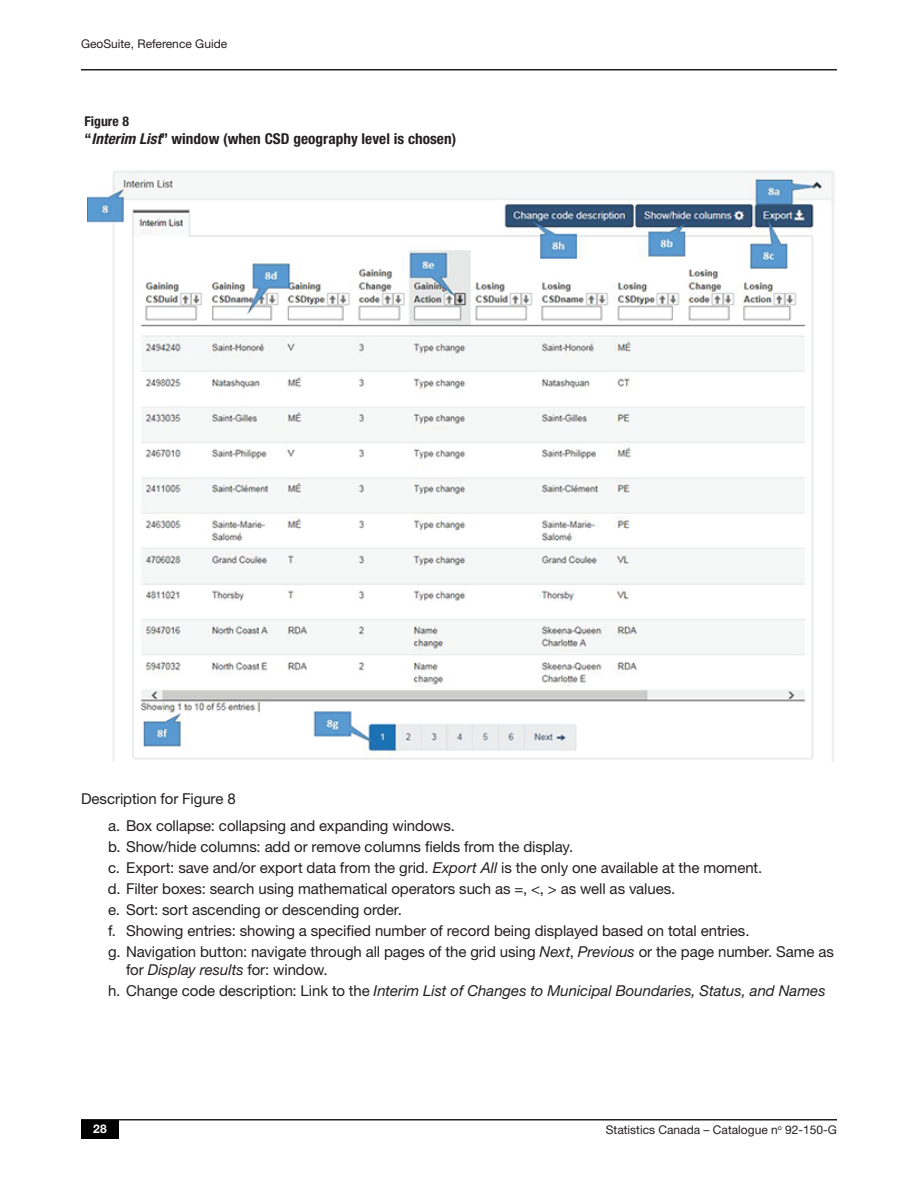
<style>
.page{position:relative;width:918px;height:1188px;background:#fff}
.page>*{position:absolute;margin:0;border:0;box-sizing:border-box;transform-origin:0 0}
.t1{font:15px/21px "Helvetica Neue LT Std";letter-spacing:-.005em;color:#231f20}
.t2{font:italic 15px/21px "Helvetica Neue LT Std";color:#231f20}
.t3{font:700 condensed 15px "Helvetica Neue LT Std";letter-spacing:.005em;color:#231f20}
.t4{font:700 condensed 13.5px "Helvetica Neue LT Std";letter-spacing:.005em;color:#231f20}
.t5{font:12px "Helvetica Neue LT Std";color:#231f20}
.t6{font:700 12px "Helvetica Neue LT Std";color:#fff}
.s1{font-style:italic}
.s2{font-style:normal}
</style>
<div class="page">
<img style="left:88px;top:170px;width:747px;height:592px">
<hr style="left:81px;top:1119px;width:756px;height:1px;background:#231f20">
<div style="left:81px;top:1120px;width:38px;height:19px;background:#000"></div>
<hr style="left:81px;top:69px;width:756px;height:1px;background:#231f20">
<p class="t5" style="left:81px;top:36px;width:148px">GeoSuite, Reference Guide</p>
<p class="t4" style="left:84px;top:113px;width:46px">Figure 8</p>
<p class="t3" style="left:84px;top:129px;width:373px">“<span class="s1">Interim List</span>” window (when CSD geography level is chosen)</p>
<p class="t1" style="left:108px;top:785px;width:349px;line-height:27px;text-indent:-27px">Description for Figure 8<br>a. Box collapse: collapsing and expanding windows.</p>
<p class="t1" style="left:108px;top:836px;width:728px">b. Show/hide columns: add or remove columns fields from the display.<br>c. Export: save and/or export data from the grid. <span class="s1">Export All</span> is the only one available at the moment.<br>d. Filter boxes: search using mathematical operators such as =, &lt;, &gt; as well as values.<br>e. Sort: sort ascending or descending order.<br>f. Showing entries: showing a specified number of record being displayed based on total entries.<br>g. Navigation button: navigate through all pages of the grid using <span class="s1">Next</span>, <span class="s1">Previous</span> or the page number. Same as</p>
<p class="t2" style="left:108px;top:959px;width:719px;text-indent:18px"><span class="s2">for</span> Display results <span class="s2">for: window.<br>h. Change code description: Link to the</span> Interim List of Changes to Municipal Boundaries, Status, and Names</p>
<p class="t6" style="left:93px;top:1122px;width:15px">28</p>
<p class="t5" style="left:606px;top:1122px;width:233px">Statistics Canada – Catalogue n<sup>o</sup> 92-150-G</p>
</div>
